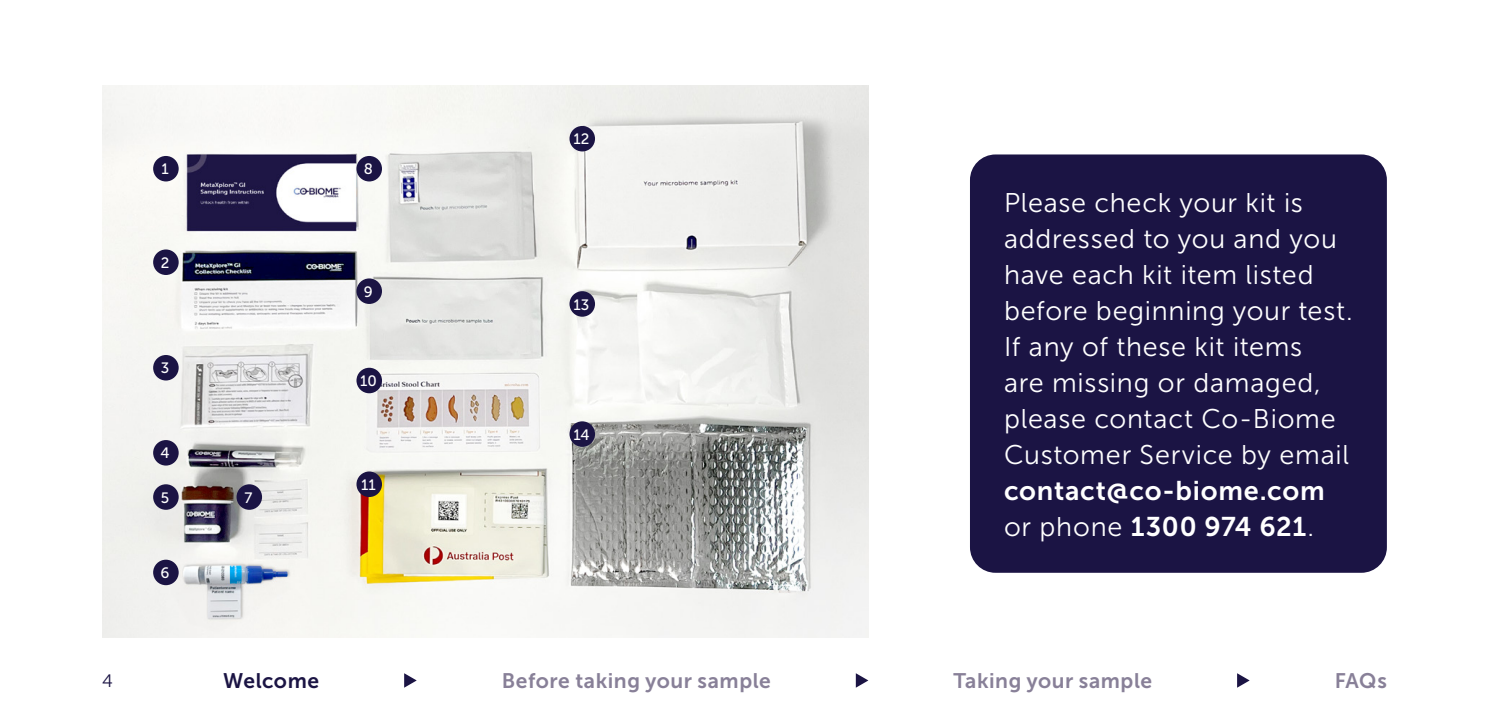
<style>
.page{position:relative;width:1489px;height:723px;background:#fff}
.page>*{position:absolute;margin:0;border:0;box-sizing:border-box;transform-origin:0 0}
.Notes{font:27px/36px "Museo Sans 300";letter-spacing:.025em;color:#fff}
.t1{font:21px "Museo Sans 700";letter-spacing:.025em;color:#888098}
.t2{font:21px "Museo Sans 700";letter-spacing:.025em;color:#1b1444}
.t3{font:18px "Museo Sans 300";color:#1b1444}
.t4{font:15px "Museo Sans 500";color:#fff}
.s1{font-family:"Museo Sans 700"}
</style>
<div class="page">
<div style="left:969px;top:154px;width:417px;height:419px;background:#1b1444;border-radius:26px"></div>
<img style="left:102px;top:85px;width:766px;height:553px">
<div style="left:153px;top:156px;width:26px;height:25px;background:#1b1444;border-radius:50%"></div>
<div style="left:153px;top:355px;width:26px;height:25px;background:#1b1444;border-radius:50%"></div>
<div style="left:153px;top:249px;width:26px;height:26px;background:#1b1444;border-radius:50%"></div>
<div style="left:153px;top:440px;width:26px;height:25px;background:#1b1444;border-radius:50%"></div>
<div style="left:153px;top:484px;width:26px;height:26px;background:#1b1444;border-radius:50%"></div>
<div style="left:153px;top:560px;width:26px;height:25px;background:#1b1444;border-radius:50%"></div>
<div style="left:356px;top:278px;width:26px;height:26px;background:#1b1444;border-radius:50%"></div>
<div style="left:356px;top:368px;width:26px;height:25px;background:#1b1444;border-radius:50%"></div>
<div style="left:356px;top:156px;width:26px;height:25px;background:#1b1444;border-radius:50%"></div>
<div style="left:236px;top:484px;width:26px;height:26px;background:#1b1444;border-radius:50%"></div>
<div style="left:356px;top:471px;width:26px;height:26px;background:#1b1444;border-radius:50%"></div>
<div style="left:569px;top:291px;width:26px;height:26px;background:#1b1444;border-radius:50%"></div>
<div style="left:569px;top:421px;width:26px;height:26px;background:#1b1444;border-radius:50%"></div>
<div style="left:569px;top:126px;width:26px;height:25px;background:#1b1444;border-radius:50%"></div>
<svg style="left:404px;top:673px;width:12px;height:15px"></svg>
<svg style="left:855px;top:673px;width:13px;height:15px"></svg>
<svg style="left:1237px;top:673px;width:12px;height:15px"></svg>
<p class="t4" style="left:161px;top:161px;width:9px">1</p>
<p class="t4" style="left:161px;top:254px;width:10px">2</p>
<p class="t4" style="left:161px;top:360px;width:10px">3</p>
<p class="t4" style="left:161px;top:445px;width:11px">4</p>
<p class="t4" style="left:161px;top:489px;width:10px">5</p>
<p class="t4" style="left:161px;top:565px;width:10px">6</p>
<p class="t4" style="left:244px;top:489px;width:9px">7</p>
<p class="t4" style="left:364px;top:161px;width:11px">8</p>
<p class="t4" style="left:364px;top:283px;width:10px">9</p>
<p class="t4" style="left:360px;top:373px;width:18px">10</p>
<p class="t4" style="left:361px;top:476px;width:16px">11</p>
<p class="t4" style="left:573px;top:131px;width:17px">12</p>
<p class="t4" style="left:573px;top:296px;width:17px">13</p>
<p class="t4" style="left:573px;top:426px;width:18px">14</p>
<p class="Notes" style="left:1003px;top:185px;width:350px">Please check your kit is addressed to you and you have each kit item listed before beginning your test.<br>If any of these kit items<br>are missing or damaged, please contact Co-Biome<br>Customer Service by email <span class="s1">contact@co-biome.com </span>or phone <span class="s1">1300 974 621</span>.</p>
<p class="t3" style="left:102px;top:671px;width:12px">4</p>
<p class="t2" style="left:223px;top:669px;width:97px">Welcome</p>
<p class="t1" style="left:501px;top:669px;width:270px">Before taking your sample</p>
<p class="t1" style="left:953px;top:669px;width:200px">Taking your sample</p>
<p class="t1" style="left:1334px;top:669px;width:54px">FAQs</p>
</div>
